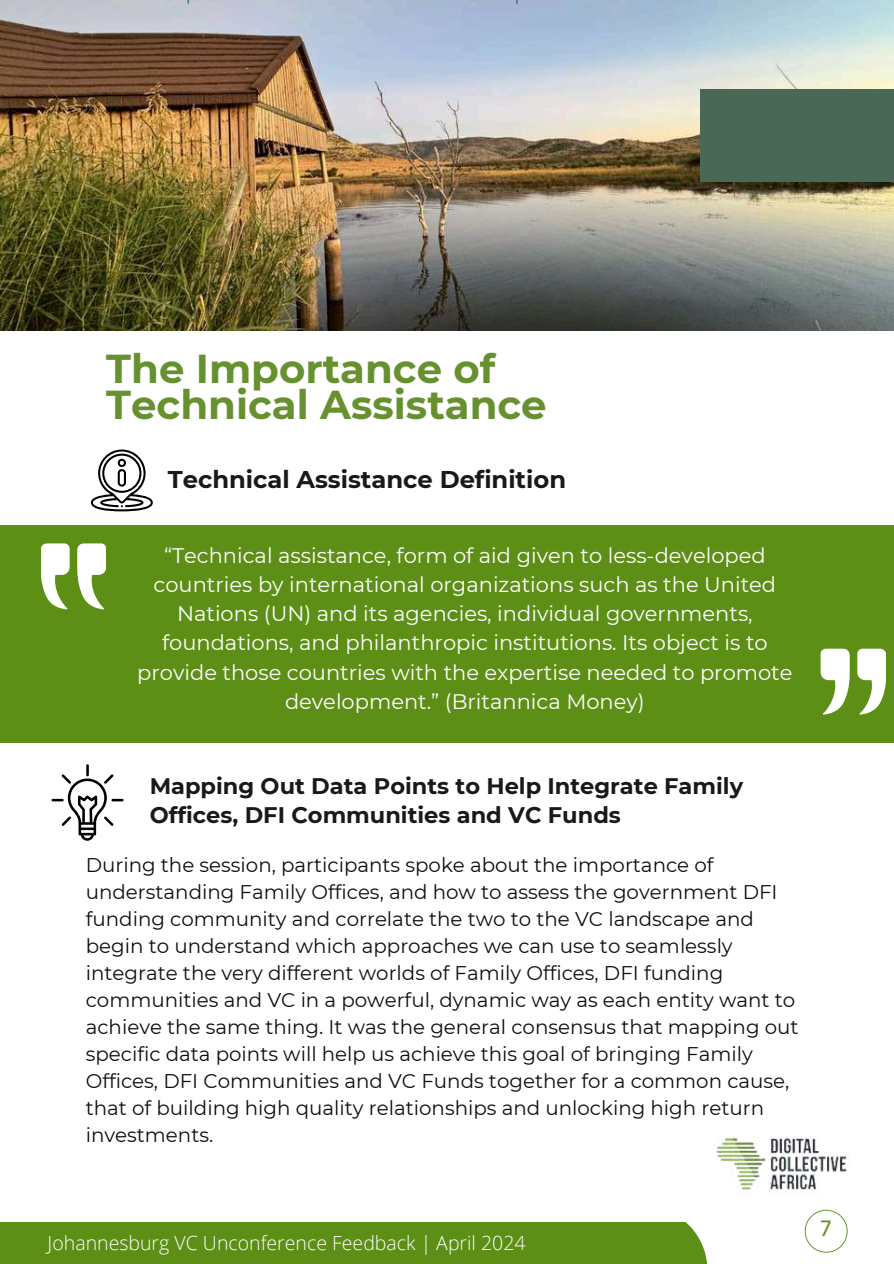
<style>
.page{position:relative;width:894px;height:1264px;background:#fff}
.page>*{position:absolute;margin:0;border:0;box-sizing:border-box;transform-origin:0 0}
.t1{font:700 40.2px/36px "Montserrat";color:#679130}
.t2{font:700 24.15px "Montserrat";color:#191919}
.t3{font:700 22.5px/29.2px "Montserrat";color:#191919}
.t4{font:21.9px "Avenir LT Pro";color:#5d8f17}
.t5{font:21px/29.2px "Montserrat";color:#fff;text-align:center}
.t6{font:19.8px/27px "Montserrat";color:#100f0d}
.t7{font:300 19.5px "Open Sans";color:#fff}
</style>
<div class="page">
<img style="left:0;top:0;width:893px;height:331px">
<div style="left:0;top:1222px;width:707px;height:41px;background:#5d8f17"></div>
<svg style="left:806px;top:1238px;width:41px;height:14px"></svg>
<div style="left:700px;top:89px;width:193px;height:93px;background:#496956"></div>
<svg style="left:91px;top:449px;width:62px;height:62px"></svg>
<div style="left:0;top:525px;width:893px;height:218px;background:#5d8f17"></div>
<svg style="left:77px;top:543px;width:29px;height:66px"></svg>
<svg style="left:41px;top:543px;width:29px;height:66px"></svg>
<svg style="left:820px;top:648px;width:29px;height:66px"></svg>
<svg style="left:857px;top:648px;width:28px;height:66px"></svg>
<svg style="left:51px;top:764px;width:72px;height:76px"></svg>
<img style="left:716px;top:1137px;width:134px;height:101px">
<h1 class="t1" style="left:106px;top:350px;width:441px">The Importance of<br>Technical Assistance</h1>
<p class="t2" style="left:168px;top:464px;width:399px">Technical Assistance Definition</p>
<p class="t5" style="left:137px;top:540px;width:656px">“Technical assistance, form of aid given to less-developed countries by international organizations such as the United Nations (UN) and its agencies, individual governments, foundations, and philanthropic institutions. Its object is to provide those countries with the expertise needed to promote development.” (Britannica Money)</p>
<p class="t3" style="left:150px;top:770px;width:594px">Mapping Out Data Points to Help Integrate Family<br>Offices, DFI Communities and VC Funds</p>
<p class="t6" style="left:86px;top:851px;width:714px">During the session, participants spoke about the importance of understanding Family Offices, and how to assess the government DFI funding community and correlate the two to the VC landscape and begin to understand which approaches we can use to seamlessly integrate the very different worlds of Family Offices, DFI funding communities and VC in a powerful, dynamic way as each entity want to achieve the same thing. It was the general consensus that mapping out specific data points will help us achieve this goal of bringing Family Offices, DFI Communities and VC Funds together for a common cause, that of building high quality relationships and unlocking high return investments.</p>
<p class="t7" style="left:48px;top:1229px;width:479px">Johannesburg VC Unconference Feedback | April 2024</p>
<p class="t4" style="left:819px;top:1219px;width:14px">7</p>
</div>
